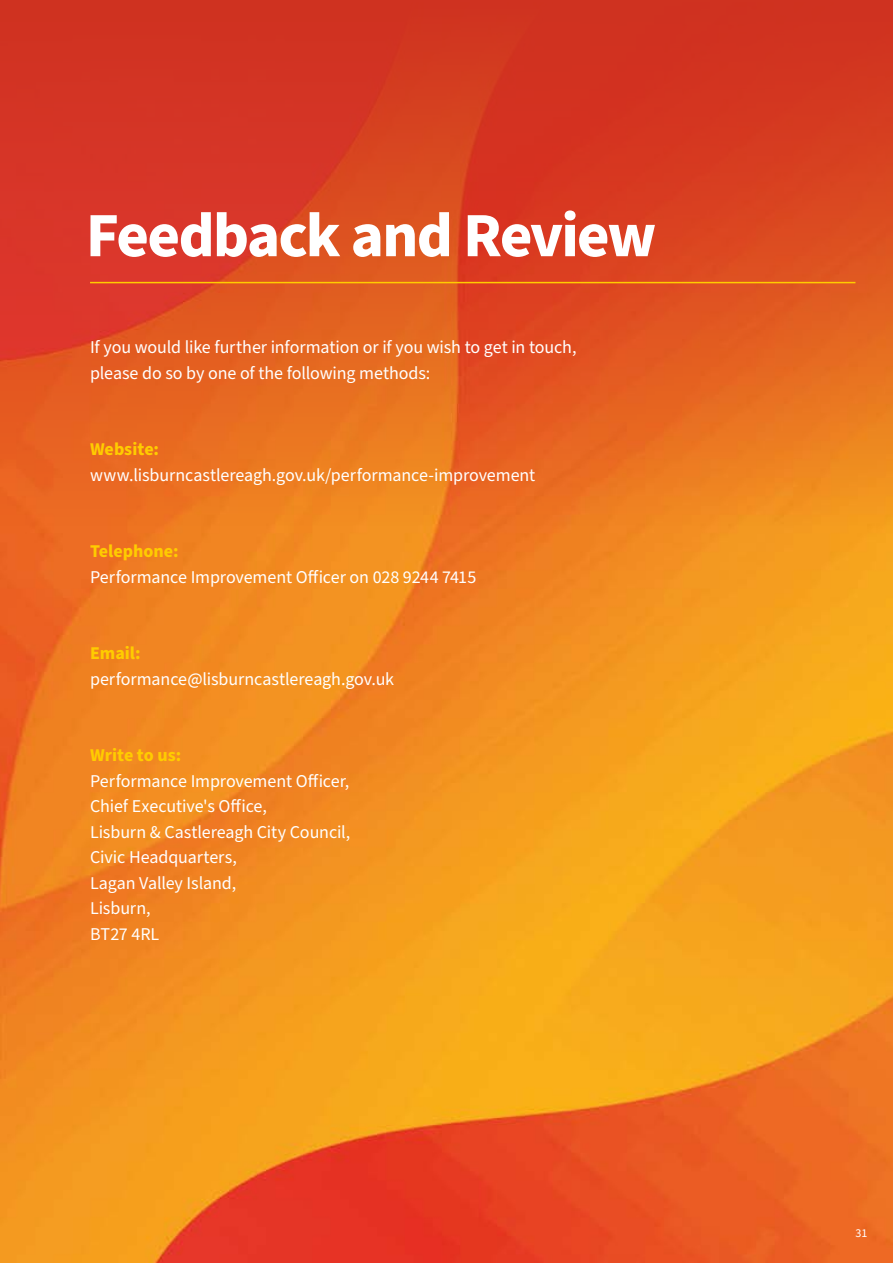
<style>
.page{position:relative;width:893px;height:1263px;background:#fff}
.page>*{position:absolute;margin:0;border:0;box-sizing:border-box;transform-origin:0 0}
.t1{font:700 63px "Source Sans Pro";letter-spacing:-.03em;color:#fff}
.t2{font:18px/25.5px "Source Sans Pro";letter-spacing:-.005em;color:#fff}
.t3{font:700 18px "Source Sans Pro";color:#fc0}
.t4{font:12px "Source Sans Pro";color:#fff}
</style>
<div class="page">
<img style="left:0;top:529px;width:893px;height:734px">
<svg style="left:0;top:0;width:893px;height:529px;background:#dd4f21"></svg>
<hr style="left:90px;top:282px;width:765px;height:1px;background:#fc0">
<h1 class="t1" style="left:86px;top:192px;width:572px">Feedback and Review</h1>
<p class="t2" style="left:90px;top:335px;width:488px">If you would like further information or if you wish to get in touch, please do so by one of the following methods:</p>
<p class="t3" style="left:90px;top:437px;width:71px">Website:</p>
<p class="t2" style="left:90px;top:462px;width:447px">www.lisburncastlereagh.gov.uk/performance-improvement</p>
<p class="t3" style="left:90px;top:539px;width:90px">Telephone:</p>
<p class="t2" style="left:90px;top:564px;width:388px">Performance Improvement Officer on 028 9244 7415</p>
<p class="t3" style="left:90px;top:641px;width:52px">Email:</p>
<p class="t2" style="left:90px;top:666px;width:306px">performance@lisburncastlereagh.gov.uk</p>
<p class="t3" style="left:90px;top:743px;width:93px">Write to us:</p>
<p class="t2" style="left:90px;top:768px;width:262px">Performance Improvement Officer,<br>Chief Executive's Office,<br>Lisburn &amp; Castlereagh City Council,<br>Civic Headquarters,<br>Lagan Valley Island,<br>Lisburn,<br>BT27 4RL</p>
<p class="t4" style="left:856px;top:1225px;width:13px">31</p>
</div>
